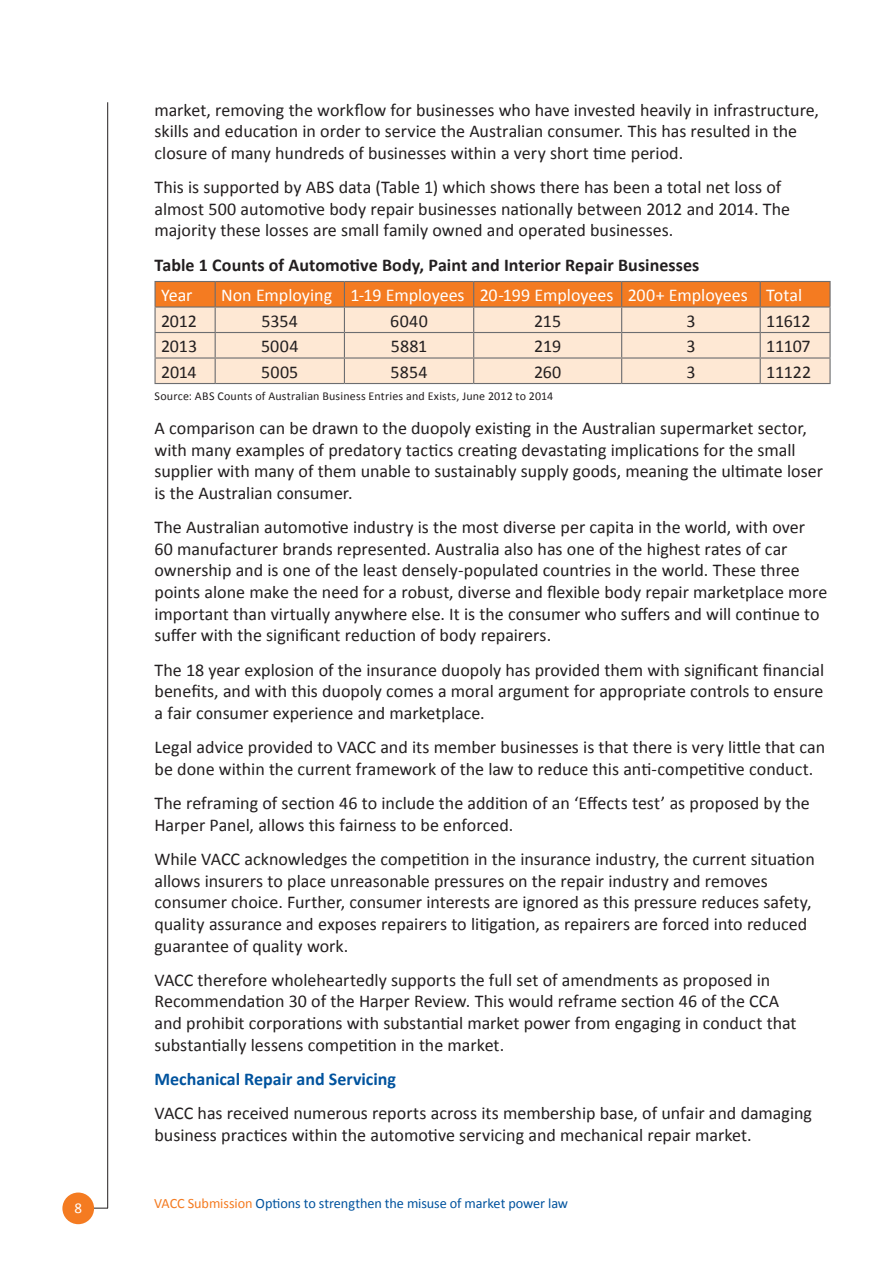
<style>
.page{position:relative;width:893px;height:1263px;background:#fff}
.page>*{position:absolute;margin:0;border:0;box-sizing:border-box;transform-origin:0 0}
.t1{font:18px/21.6px "Calibri";color:#231f20}
.t2{font:18px "Calibri";letter-spacing:-.005em;color:#fff}
.t3{font:700 18px "Calibri";letter-spacing:.005em;color:#231f20}
.t4{font:700 18px "Calibri";color:#01539e}
.t5{font:15px "Calibri";color:#fff}
.t6{font:14.25px "Calibri";letter-spacing:-.005em;color:#01539e}
.t7{font:12px "Calibri";letter-spacing:.015em;color:#231f20}
.s1{color:#f47b21}
</style>
<div class="page">
<hr style="left:107px;top:102px;width:1px;height:1106px;background:#231f20">
<svg style="left:94px;top:1208px;width:14px;height:1px"></svg>
<div style="left:62px;top:1192px;width:32px;height:32px;background:#f47b21;border-radius:50%"></div>
<hr style="left:154px;top:281px;width:61px;height:1px;background:#6c6d70">
<hr style="left:154px;top:282px;width:2px;height:24px;background:#6c6d70">
<hr style="left:760px;top:281px;width:71px;height:1px;background:#6c6d70">
<hr style="left:829px;top:282px;width:2px;height:24px;background:#6c6d70">
<hr style="left:154px;top:306px;width:61px;height:2px;background:#6c6d70">
<hr style="left:154px;top:308px;width:2px;height:24px;background:#6c6d70">
<hr style="left:760px;top:306px;width:71px;height:2px;background:#6c6d70">
<hr style="left:829px;top:308px;width:2px;height:24px;background:#6c6d70">
<hr style="left:154px;top:332px;width:61px;height:1px;background:#6c6d70">
<hr style="left:154px;top:333px;width:2px;height:24px;background:#6c6d70">
<hr style="left:760px;top:332px;width:71px;height:1px;background:#6c6d70">
<hr style="left:829px;top:333px;width:2px;height:24px;background:#6c6d70">
<hr style="left:154px;top:357px;width:61px;height:2px;background:#6c6d70">
<hr style="left:154px;top:359px;width:2px;height:24px;background:#6c6d70">
<hr style="left:760px;top:357px;width:71px;height:2px;background:#6c6d70">
<svg style="left:155px;top:281px;width:675px;height:102px;background:#f3c7a4"></svg>
<hr style="left:829px;top:359px;width:2px;height:24px;background:#6c6d70">
<hr style="left:154px;top:383px;width:61px;height:1px;background:#6c6d70">
<hr style="left:215px;top:383px;width:129px;height:1px;background:#6c6d70">
<hr style="left:344px;top:383px;width:130px;height:1px;background:#6c6d70">
<hr style="left:474px;top:383px;width:148px;height:1px;background:#6c6d70">
<hr style="left:622px;top:383px;width:138px;height:1px;background:#6c6d70">
<hr style="left:760px;top:383px;width:71px;height:1px;background:#6c6d70">
<p class="t1" style="left:154px;top:98px;width:666px">market, removing the workflow for businesses who have invested heavily in infrastructure, skills and education in order to service the Australian consumer. This has resulted in the closure of many hundreds of businesses within a very short time period.</p>
<p class="t1" style="left:154px;top:175px;width:637px">This is supported by ABS data (Table 1) which shows there has been a total net loss of almost 500 automotive body repair businesses nationally between 2012 and 2014. The majority these losses are small family owned and operated businesses.</p>
<p class="t3" style="left:154px;top:254px;width:546px">Table 1 Counts of Automotive Body, Paint and Interior Repair Businesses</p>
<p class="t2" style="left:161px;top:284px;width:33px">Year</p>
<p class="t2" style="left:221px;top:284px;width:582px">Non Employing 1-19 Employees 20-199 Employees 200+ Employees Total</p>
<p class="t1" style="left:161px;top:309px;width:38px">2012</p>
<p class="t1" style="left:262px;top:309px;width:38px">5354</p>
<p class="t1" style="left:390px;top:309px;width:39px">6040</p>
<p class="t1" style="left:534px;top:309px;width:29px">215</p>
<p class="t1" style="left:686px;top:309px;width:11px">3</p>
<p class="t1" style="left:766px;top:309px;width:46px">11612</p>
<p class="t1" style="left:161px;top:334px;width:38px">2013</p>
<p class="t1" style="left:261px;top:334px;width:39px">5004</p>
<p class="t1" style="left:391px;top:334px;width:38px">5881</p>
<p class="t1" style="left:534px;top:334px;width:29px">219</p>
<p class="t1" style="left:686px;top:334px;width:11px">3</p>
<p class="t1" style="left:766px;top:334px;width:46px">11107</p>
<p class="t1" style="left:161px;top:360px;width:37px">2014</p>
<p class="t1" style="left:261px;top:360px;width:39px">5005</p>
<p class="t1" style="left:391px;top:360px;width:38px">5854</p>
<p class="t1" style="left:534px;top:360px;width:29px">260</p>
<p class="t1" style="left:686px;top:360px;width:11px">3</p>
<p class="t1" style="left:766px;top:360px;width:46px">11122</p>
<p class="t7" style="left:154px;top:388px;width:400px">Source: ABS Counts of Australian Business Entries and Exists, June 2012 to 2014</p>
<p class="t1" style="left:154px;top:416px;width:670px">A comparison can be drawn to the duopoly existing in the Australian supermarket sector, with many examples of predatory tactics creating devastating implications for the small supplier with many of them unable to sustainably supply goods, meaning the ultimate loser is the Australian consumer.</p>
<p class="t1" style="left:154px;top:516px;width:674px">The Australian automotive industry is the most diverse per capita in the world, with over 60 manufacturer brands represented. Australia also has one of the highest rates of car ownership and is one of the least densely-populated countries in the world. These three points alone make the need for a robust, diverse and flexible body repair marketplace more important than virtually anywhere else. It is the consumer who suffers and will continue to suffer with the significant reduction of body repairers.</p>
<p class="t1" style="left:154px;top:658px;width:671px;text-align:justify">The 18 year explosion of the insurance duopoly has provided them with significant financial benefits, and with this duopoly comes a moral argument for appropriate controls to ensure a fair consumer experience and marketplace.</p>
<p class="t1" style="left:154px;top:735px;width:672px">Legal advice provided to VACC and its member businesses is that there is very little that can be done within the current framework of the law to reduce this anti-competitive conduct.</p>
<p class="t1" style="left:154px;top:791px;width:657px">The reframing of section 46 to include the addition of an ‘Effects test’ as proposed by the<br>Harper Panel, allows this fairness to be enforced.</p>
<p class="t1" style="left:154px;top:847px;width:662px">While VACC acknowledges the competition in the insurance industry, the current situation allows insurers to place unreasonable pressures on the repair industry and removes consumer choice. Further, consumer interests are ignored as this pressure reduces safety, quality assurance and exposes repairers to litigation, as repairers are forced into reduced guarantee of quality work.</p>
<p class="t1" style="left:154px;top:968px;width:644px">VACC therefore wholeheartedly supports the full set of amendments as proposed in Recommendation 30 of the Harper Review. This would reframe section 46 of the CCA and prohibit corporations with substantial market power from engaging in conduct that substantially lessens competition in the market.</p>
<p class="t4" style="left:154px;top:1068px;width:243px">Mechanical Repair and Servicing</p>
<p class="t1" style="left:154px;top:1102px;width:659px">VACC has received numerous reports across its membership base, of unfair and damaging business practices within the automotive servicing and mechanical repair market.</p>
<p class="t5" style="left:75px;top:1198px;width:9px">8</p>
<p class="t6" style="left:154px;top:1194px;width:415px"><span class="s1">VACC Submission</span> Options to strengthen the misuse of market power law</p>
</div>
